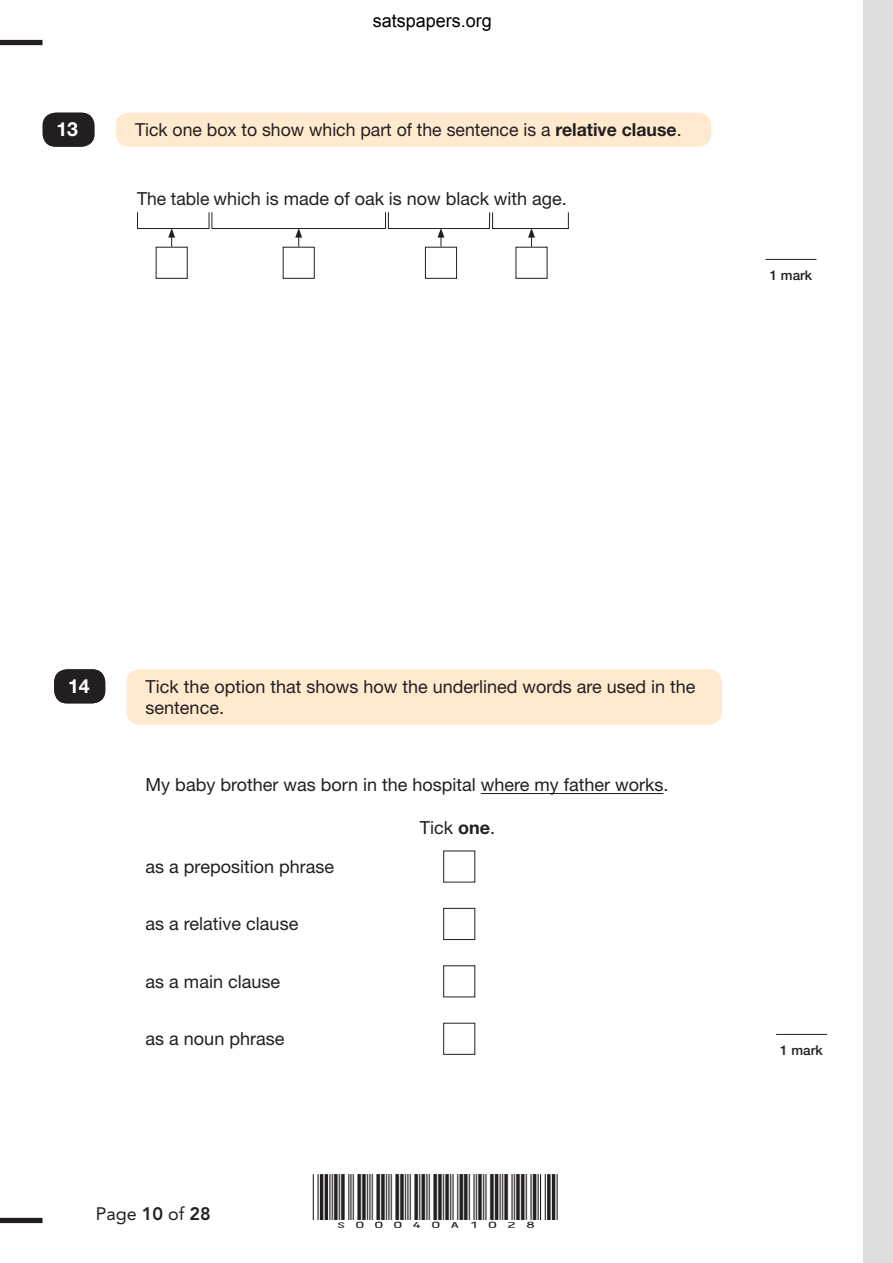
<style>
.page{position:relative;width:893px;height:1263px;background:#fff}
.page>*{position:absolute;margin:0;border:0;box-sizing:border-box;transform-origin:0 0}
.QUESTION_number{font:700 19.5px "Helvetica Neue LT Std";color:#fff}
.t1{font:18px/21px "Helvetica Neue LT Std";color:#231f20}
.t2{font:18px "Arial";color:#000}
.t3{font:18px "Avenir LT Std";color:#231f20}
.t4{font:15px "ID Automation HC39 M";color:#231f20;scale:1.3 1}
.t5{font:500 13.5px "Helvetica Neue LT Std";color:#231f20}
.s1{font-weight:700}
.s2{font-weight:800}
</style>
<div class="page">
<div style="left:863px;top:0;width:30px;height:1263px;background:#dcdddf"></div>
<svg style="left:44px;top:113px;width:51px;height:34px"></svg>
<div style="left:116px;top:113px;width:595px;height:34px;background:#ffead0;border-radius:13px"></div>
<svg style="left:137px;top:212px;width:411px;height:67px"></svg>
<div style="left:492px;top:212px;width:77px;height:17px;border:1px solid #231f20"></div>
<hr style="left:765px;top:259px;width:51px;height:1px;background:#231f20">
<div style="left:43px;top:113px;width:51px;height:34px;background:#231f20;border-radius:13px"></div>
<hr style="left:481px;top:793px;width:182px;height:1px;background:#231f20">
<div style="left:126px;top:669px;width:596px;height:56px;background:#ffead0;border-radius:13px"></div>
<div style="left:443px;top:908px;width:32px;height:32px;border:1px solid #231f20"></div>
<div style="left:443px;top:1023px;width:32px;height:32px;border:1px solid #231f20"></div>
<hr style="left:776px;top:1034px;width:51px;height:1px;background:#231f20">
<div style="left:54px;top:669px;width:51px;height:34px;background:#231f20;border-radius:13px"></div>
<hr style="left:329px;top:1174px;width:1px;height:46px;background:#231f20">
<hr style="left:317px;top:1174px;width:2px;height:46px;background:#231f20">
<hr style="left:313px;top:1174px;width:1px;height:46px;background:#231f20">
<hr style="left:325px;top:1174px;width:3px;height:46px;background:#231f20">
<hr style="left:320px;top:1174px;width:3px;height:46px;background:#231f20">
<hr style="left:557px;top:1174px;width:1px;height:46px;background:#231f20">
<hr style="left:545px;top:1174px;width:1px;height:46px;background:#231f20">
<hr style="left:540px;top:1174px;width:1px;height:46px;background:#231f20">
<hr style="left:552px;top:1174px;width:3px;height:46px;background:#231f20">
<svg style="left:547px;top:1174px;width:4px;height:46px"></svg>
<div style="left:0;top:40px;width:43px;height:5px;background:#231f20"></div>
<div style="left:0;top:1218px;width:43px;height:5px;background:#231f20"></div>
<p class="t2" style="left:373px;top:12px;width:120px">satspapers.org</p>
<p class="QUESTION_number" style="left:56px;top:117px;width:23px">13</p>
<p class="QUESTION_number" style="left:63px;top:117px;width:12px">x</p>
<p class="t1" style="left:135px;top:119px;width:548px">Tick one box to show which part of the sentence is a <span class="s1">relative clause</span>.</p>
<p class="t1" style="left:137px;top:188px;width:431px">The table which is made of oak is now black with age.</p>
<p class="t5" style="left:770px;top:267px;width:44px">1 mark</p>
<p class="QUESTION_number" style="left:72px;top:674px;width:15px">X</p>
<p class="QUESTION_number" style="left:68px;top:674px;width:23px">14</p>
<p class="t1" style="left:146px;top:676px;width:551px">Tick the option that shows how the underlined words are used in the sentence.</p>
<p class="t1" style="left:146px;top:773px;width:524px">My baby brother was born in the hospital where my father works.</p>
<p class="t1" style="left:420px;top:816px;width:77px">Tick <span class="s1">one</span>.</p>
<p class="t1" style="left:146px;top:856px;width:190px">as a preposition phrase</p>
<p class="t1" style="left:146px;top:913px;width:154px">as a relative clause</p>
<p class="t1" style="left:146px;top:971px;width:136px">as a main clause</p>
<p class="t1" style="left:146px;top:1028px;width:140px">as a noun phrase</p>
<p class="t3" style="left:96px;top:1204px;width:117px">Page <span class="s2">10</span> of <span class="s2">28</span></p>
<p class="t4" style="left:332px;top:1206px;width:162px">S00040A1028</p>
<p class="t5" style="left:780px;top:1042px;width:44px">1 mark</p>
</div>
